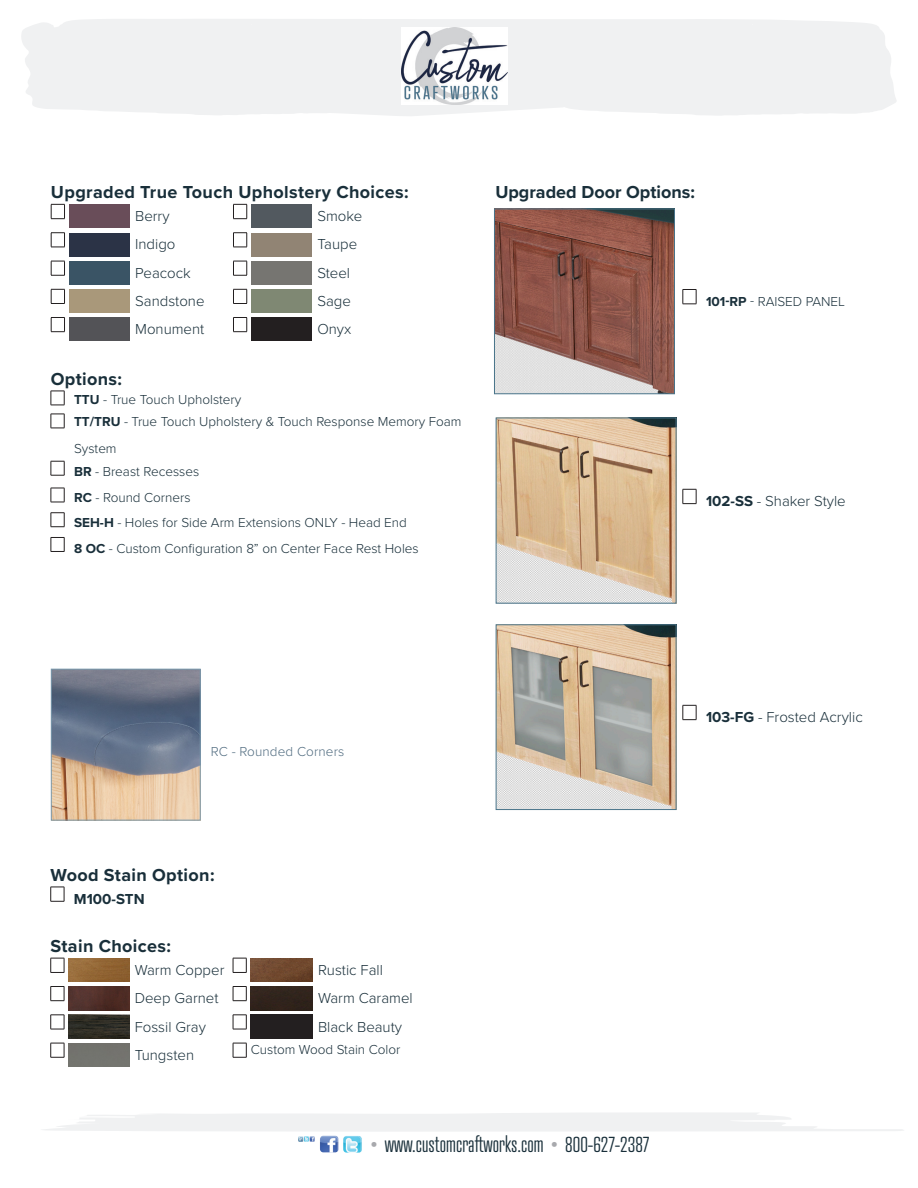
<style>
.page{position:relative;width:918px;height:1188px;background:#fff}
.page>*{position:absolute;margin:0;border:0;box-sizing:border-box;transform-origin:0 0}
.t1{font:300 21px "Atrament";color:#192f3a}
.Headers{font:700 18px "Proxima Nova";letter-spacing:.02em;color:#192f3a}
.Headers-2{font:700 18px "Proxima Nova";color:#192f3a}
.Text{font:300 15px "Proxima Nova";color:#192f3a}
.t2{font:700 15px "Proxima Nova";color:#192f3a}
.Features_List{font:300 13.5px/27px "Proxima Nova";color:#192f3a}
.Text-2{font:300 13.5px "Proxima Nova";color:#192f3a}
.t3{font:300 13.5px "Proxima Nova";letter-spacing:.01em;color:#516c80}
.s1{font-weight:700}
.s2{color:#a8a9ad}
</style>
<div class="page">
<div style="left:21px;top:19px;width:875px;height:97px;background:#f0f1f2"></div>
<img style="left:320px;top:1136px;width:19px;height:16px">
<img style="left:343px;top:1136px;width:19px;height:17px">
<img style="left:298px;top:1136px;width:17px;height:5px">
<img style="left:401px;top:27px;width:106px;height:78px">
<svg style="left:43px;top:1113px;width:861px;height:19px"></svg>
<img style="left:496px;top:211px;width:177px;height:181px">
<div style="left:494px;top:209px;width:181px;height:185px;border:1px solid #49748a"></div>
<img style="left:498px;top:420px;width:176px;height:181px">
<img style="left:498px;top:626px;width:176px;height:182px">
<div style="left:496px;top:624px;width:180px;height:186px;border:1px solid #49748a"></div>
<img style="left:53px;top:671px;width:146px;height:147px">
<div style="left:51px;top:669px;width:150px;height:151px;border:1px solid #7898ac"></div>
<svg style="left:50px;top:887px;width:15px;height:15px"></svg>
<svg style="left:50px;top:958px;width:15px;height:15px"></svg>
<svg style="left:50px;top:986px;width:15px;height:15px"></svg>
<svg style="left:50px;top:1015px;width:15px;height:15px"></svg>
<svg style="left:50px;top:1043px;width:15px;height:15px"></svg>
<svg style="left:233px;top:958px;width:14px;height:15px"></svg>
<svg style="left:233px;top:986px;width:14px;height:15px"></svg>
<svg style="left:233px;top:1015px;width:14px;height:15px"></svg>
<svg style="left:233px;top:1043px;width:14px;height:15px"></svg>
<img style="left:69px;top:958px;width:60px;height:24px">
<img style="left:69px;top:1015px;width:60px;height:24px">
<img style="left:69px;top:986px;width:60px;height:24px">
<img style="left:251px;top:1015px;width:62px;height:24px">
<img style="left:251px;top:958px;width:62px;height:24px">
<img style="left:251px;top:986px;width:62px;height:24px">
<svg style="left:51px;top:391px;width:14px;height:15px"></svg>
<svg style="left:51px;top:414px;width:14px;height:15px"></svg>
<svg style="left:51px;top:461px;width:14px;height:15px"></svg>
<svg style="left:51px;top:488px;width:14px;height:15px"></svg>
<svg style="left:51px;top:512px;width:14px;height:15px"></svg>
<svg style="left:51px;top:537px;width:14px;height:15px"></svg>
<svg style="left:683px;top:289px;width:14px;height:16px"></svg>
<svg style="left:683px;top:705px;width:14px;height:15px"></svg>
<svg style="left:683px;top:489px;width:14px;height:15px"></svg>
<div style="left:69px;top:204px;width:61px;height:24px;background:#694d59"></div>
<div style="left:251px;top:204px;width:61px;height:24px;background:#52595f"></div>
<div style="left:69px;top:233px;width:61px;height:24px;background:#2b3346"></div>
<div style="left:251px;top:233px;width:61px;height:24px;background:#918474"></div>
<div style="left:69px;top:261px;width:61px;height:24px;background:#3a5465"></div>
<div style="left:251px;top:261px;width:61px;height:24px;background:#767571"></div>
<div style="left:69px;top:289px;width:61px;height:24px;background:#a9987a"></div>
<div style="left:251px;top:289px;width:61px;height:24px;background:#7f8873"></div>
<div style="left:69px;top:317px;width:61px;height:24px;background:#535357"></div>
<div style="left:251px;top:317px;width:61px;height:24px;background:#231f20"></div>
<svg style="left:51px;top:204px;width:14px;height:15px"></svg>
<svg style="left:51px;top:232px;width:14px;height:16px"></svg>
<svg style="left:51px;top:261px;width:14px;height:15px"></svg>
<svg style="left:51px;top:317px;width:14px;height:15px"></svg>
<svg style="left:51px;top:289px;width:14px;height:15px"></svg>
<svg style="left:233px;top:204px;width:15px;height:15px"></svg>
<svg style="left:233px;top:232px;width:15px;height:16px"></svg>
<svg style="left:233px;top:261px;width:15px;height:15px"></svg>
<svg style="left:233px;top:289px;width:15px;height:15px"></svg>
<svg style="left:233px;top:317px;width:15px;height:15px"></svg>
<p class="Headers" style="left:51px;top:179px;width:359px">Upgraded True Touch Upholstery Choices:</p>
<p class="Text" style="left:135px;top:205px;width:36px">Berry</p>
<p class="Text" style="left:317px;top:205px;width:46px">Smoke</p>
<p class="Text" style="left:135px;top:233px;width:42px">Indigo</p>
<p class="Text" style="left:317px;top:233px;width:41px">Taupe</p>
<p class="Text" style="left:135px;top:262px;width:57px">Peacock</p>
<p class="Text" style="left:317px;top:262px;width:34px">Steel</p>
<p class="Text" style="left:135px;top:290px;width:71px">Sandstone</p>
<p class="Text" style="left:317px;top:290px;width:35px">Sage</p>
<p class="Text" style="left:135px;top:318px;width:71px">Monument</p>
<p class="Text" style="left:317px;top:318px;width:35px">Onyx</p>
<p class="Headers" style="left:51px;top:365px;width:73px">Options:</p>
<p class="Features_List" style="left:74px;top:386px;width:169px"><span class="s1">TTU</span> - True Touch Upholstery</p>
<p class="Features_List" style="left:74px;top:407px;width:389px"><span class="s1">TT/TRU</span> - True Touch Upholstery &amp; Touch Response Memory Foam<br>System</p>
<p class="Features_List" style="left:74px;top:458px;width:127px"><span class="s1">BR</span> - Breast Recesses</p>
<p class="Features_List" style="left:74px;top:484px;width:118px"><span class="s1">RC</span> - Round Corners</p>
<p class="Features_List" style="left:74px;top:508px;width:334px"><span class="s1">SEH-H</span> - Holes for Side Arm Extensions ONLY - Head End</p>
<p class="Features_List" style="left:74px;top:534px;width:346px"><span class="s1">8 OC</span> - Custom Configuration 8” on Center Face Rest Holes</p>
<p class="Headers-2" style="left:495px;top:179px;width:201px">Upgraded Door Options:</p>
<p class="Text-2" style="left:706px;top:291px;width:140px"><span class="s1">101-RP</span> - RAISED PANEL</p>
<p class="Text" style="left:706px;top:490px;width:141px"><span class="s1">102-SS</span> - Shaker Style</p>
<p class="t3" style="left:211px;top:741px;width:135px">RC - Rounded Corners</p>
<p class="Headers" style="left:51px;top:861px;width:165px">Wood Stain Option:</p>
<p class="t2" style="left:74px;top:888px;width:72px">M100-STN</p>
<p class="Headers" style="left:51px;top:933px;width:122px">Stain Choices:</p>
<p class="Text" style="left:135px;top:959px;width:91px">Warm Copper</p>
<p class="Text" style="left:318px;top:959px;width:66px">Rustic Fall</p>
<p class="Text" style="left:135px;top:987px;width:85px">Deep Garnet</p>
<p class="Text" style="left:318px;top:987px;width:96px">Warm Caramel</p>
<p class="Text" style="left:135px;top:1015px;width:73px">Fossil Gray</p>
<p class="Text" style="left:318px;top:1015px;width:86px">Black Beauty</p>
<p class="Text" style="left:135px;top:1044px;width:61px">Tungsten</p>
<p class="Features_List" style="left:251px;top:1035px;width:151px">Custom Wood Stain Color</p>
<h1 class="t1" style="left:371px;top:1131px;width:280px"><span class="s2">•</span> www.customcraftworks.com <span class="s2">•</span> 800-627-2387</h1>
<p class="Text" style="left:706px;top:706px;width:158px"><span class="s1">103-FG</span> - Frosted Acrylic</p>
</div>
